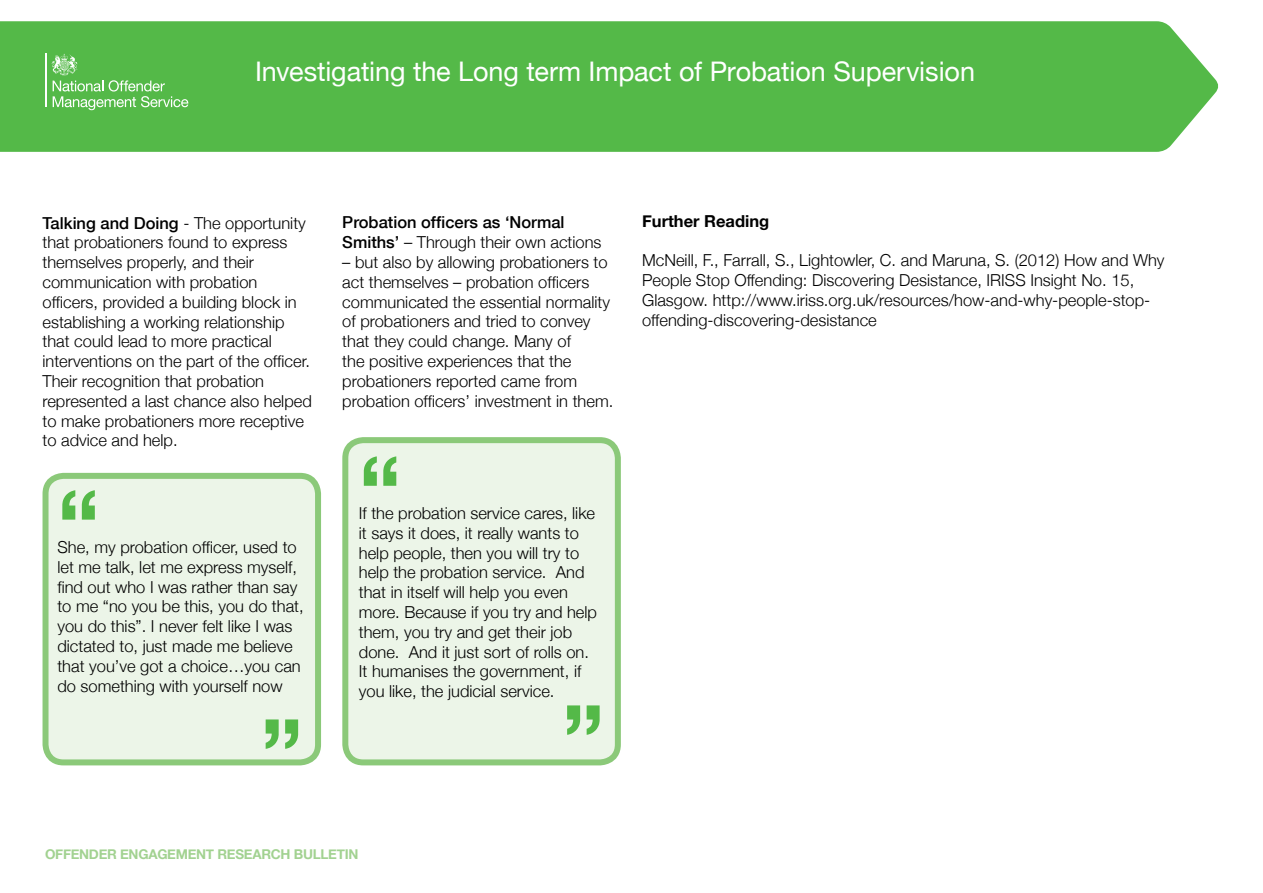
<style>
.page{position:relative;width:1263px;height:893px;background:#fff}
.page>*{position:absolute;margin:0;border:0;box-sizing:border-box;transform-origin:0 0}
.main_body_text{font:700 91.5px "Helvetica Neue";color:#54b948}
.t1{font:27px "Helvetica Neue";letter-spacing:-.005em;color:#fff}
.main_body_text-2{font:300 16.5px/19.8px "Helvetica Neue";color:#000}
.main_body_text-3{font:500 16.5px/19.8px "Helvetica Neue";color:#000}
.main_body_text-4{font:700 16.5px "Helvetica Neue";color:#000}
.t2{font:700 13.5px "Helvetica Neue";letter-spacing:-.02em;color:#a2d291}
.s1{font-weight:500}
.s2{font-weight:300}
</style>
<div class="page">
<div style="left:0;top:21px;width:1219px;height:131px;background:#54b948"></div>
<div style="left:46px;top:476px;width:272px;height:286px;background:#ecf5e8;border-radius:18px"></div>
<div style="left:43px;top:473px;width:278px;height:292px;border:6px solid #8bc979;border-radius:18px"></div>
<div style="left:345px;top:440px;width:273px;height:322px;background:#ecf5e8;border-radius:18px"></div>
<div style="left:342px;top:437px;width:279px;height:328px;border:6px solid #8bc979;border-radius:18px"></div>
<hr style="left:45px;top:54px;width:1px;height:53px;background:#fff">
<svg style="left:51px;top:54px;width:137px;height:56px;background:#6bc261"></svg>
<p class="t1" style="left:255px;top:48px;width:721px">Investigating the Long term Impact of Probation Supervision</p>
<p class="main_body_text-2" style="left:43px;top:212px;width:271px"><span class="s1">Talking and Doing</span> - The opportunity that probationers found to express themselves properly, and their communication with probation officers, provided a building block in establishing a working relationship that could lead to more practical interventions on the part of the officer.<br>Their recognition that probation represented a last chance also helped to make probationers more receptive to advice and help.</p>
<p class="main_body_text" style="left:57px;top:440px;width:44px">“</p>
<p class="main_body_text-2" style="left:57px;top:536px;width:248px">She, my probation officer, used to let me talk, let me express myself, find out who I was rather than say to me “no you be this, you do that, you do this”. I never felt like I was dictated to, just made me believe that you’ve got a choice…you can do something with yourself now</p>
<p class="main_body_text" style="left:261px;top:669px;width:44px">”</p>
<p class="main_body_text-3" style="left:342px;top:212px;width:261px">Probation officers as ‘Normal<br>Smiths’ <span class="s2">– Through their own actions</span></p>
<p class="main_body_text-2" style="left:342px;top:251px;width:273px">– but also by allowing probationers to act themselves – probation officers communicated the essential normality of probationers and tried to convey that they could change. Many of<br>the positive experiences that the probationers reported came from probation officers’ investment in them.</p>
<p class="main_body_text" style="left:359px;top:406px;width:44px">“</p>
<p class="main_body_text-2" style="left:359px;top:502px;width:238px">If the probation service cares, like it says it does, it really wants to</p>
<p class="main_body_text-2" style="left:359px;top:542px;width:240px">help people, then you will try to help the probation service. And that in itself will help you even more. Because if you try and help them, you try and get their job done. And it just sort of rolls on.<br>It humanises the government, if you like, the judicial service.</p>
<p class="main_body_text" style="left:562px;top:655px;width:44px">”</p>
<p class="main_body_text-4" style="left:642px;top:206px;width:129px">Further Reading</p>
<p class="main_body_text-2" style="left:642px;top:250px;width:524px">McNeill, F., Farrall, S., Lightowler, C. and Maruna, S. (2012) How and Why People Stop Offending: Discovering Desistance, IRISS Insight No. 15, Glasgow. http://www.iriss.org.uk/resources/how-and-why-people-stop&shy;offending-discovering-desistance</p>
<p class="t2" style="left:45px;top:842px;width:315px">OFFENDER ENGAGEMENT RESEARCH BULLETIN</p>
</div>
